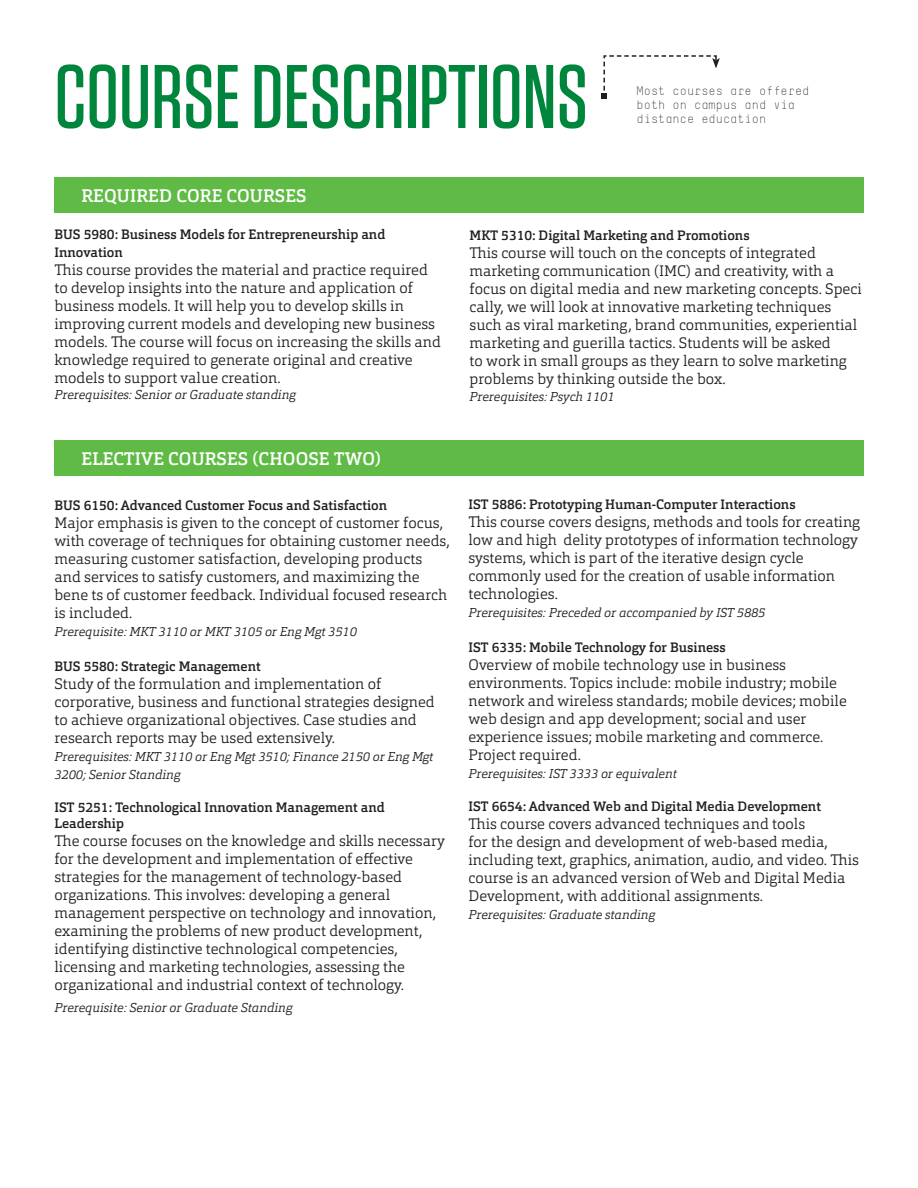
<style>
.page{position:relative;width:918px;height:1188px;background:#fff}
.page>*{position:absolute;margin:0;border:0;box-sizing:border-box;transform-origin:0 0}
.t1{font:500 90px "Tungsten";color:#00853d}
.t2{font:500 18px "Orgon Slab";letter-spacing:.01em;color:#fff}
.t3{font:300 15px/18px "Orgon Slab";color:#231f20}
.Smallest_header{font:500 13.5px/18px "Orgon Slab";color:#231f20}
.t4{font:italic 300 12.75px/18px "Orgon Slab";color:#231f20}
.t5{font:300 12px/14.4px "TSTAR Mono Round";color:#231f20}
</style>
<div class="page">
<div style="left:54px;top:177px;width:810px;height:36px;background:#60bb46"></div>
<div style="left:54px;top:441px;width:810px;height:35px;background:#60bb46"></div>
<svg style="left:601px;top:55px;width:119px;height:44px"></svg>
<p class="t1" style="left:54px;top:50px;width:535px">COURSE DESCRIPTIONS</p>
<p class="t2" style="left:81px;top:184px;width:227px">REQUIRED CORE COURSES</p>
<p class="t5" style="left:637px;top:83px;width:174px">Most courses are offered both on campus and via distance education</p>
<p class="Smallest_header" style="left:54px;top:225px;width:332px">BUS 5980: Business Models for Entrepreneurship and<br>Innovation</p>
<p class="t3" style="left:54px;top:261px;width:388px">This course provides the material and practice required to develop insights into the nature and application of business models. It will help you to develop skills in improving current models and developing new business models. The course will focus on increasing the skills and knowledge required to generate original and creative models to support value creation.</p>
<p class="t4" style="left:54px;top:386px;width:243px">Prerequisites: Senior or Graduate standing</p>
<p class="t2" style="left:81px;top:447px;width:301px">ELECTIVE COURSES (CHOOSE TWO)</p>
<p class="Smallest_header" style="left:54px;top:496px;width:334px">BUS 6150: Advanced Customer Focus and Satisfaction</p>
<p class="t3" style="left:54px;top:514px;width:397px">Major emphasis is given to the concept of customer focus, with coverage of techniques for obtaining customer needs, measuring customer satisfaction, developing products and services to satisfy customers, and maximizing the bene ts of customer feedback. Individual focused research is included.</p>
<p class="t4" style="left:54px;top:623px;width:304px">Prerequisite: MKT 3110 or MKT 3105 or Eng Mgt 3510</p>
<p class="Smallest_header" style="left:54px;top:657px;width:208px">BUS 5580: Strategic Management</p>
<p class="t3" style="left:54px;top:674px;width:382px">Study of the formulation and implementation of corporative, business and functional strategies designed to achieve organizational objectives. Case studies and research reports may be used extensively.</p>
<p class="t4" style="left:54px;top:747px;width:380px">Prerequisites: MKT 3110 or Eng Mgt 3510; Finance 2150 or Eng Mgt<br>3200; Senior Standing</p>
<p class="Smallest_header" style="left:54px;top:799px;width:332px;line-height:16.5px">IST 5251: Technological Innovation Management and<br>Leadership</p>
<p class="t3" style="left:54px;top:832px;width:392px">The course focuses on the knowledge and skills necessary for the development and implementation of effective strategies for the management of technology-based organizations. This involves: developing a general management perspective on technology and innovation, examining the problems of new product development, identifying distinctive technological competencies, licensing and marketing technologies, assessing the organizational and industrial context of technology.</p>
<p class="t4" style="left:54px;top:998px;width:239px">Prerequisite: Senior or Graduate Standing</p>
<p class="Smallest_header" style="left:470px;top:226px;width:282px">MKT 5310: Digital Marketing and Promotions</p>
<p class="t3" style="left:470px;top:244px;width:394px">This course will touch on the concepts of integrated marketing communication (IMC) and creativity, with a focus on digital media and new marketing concepts. Speci cally, we will look at innovative marketing techniques such as viral marketing, brand communities, experiential marketing and guerilla tactics. Students will be asked<br>to work in small groups as they learn to solve marketing problems by thinking outside the box.</p>
<p class="t4" style="left:470px;top:387px;width:146px">Prerequisites: Psych 1101</p>
<p class="Smallest_header" style="left:468px;top:495px;width:329px">IST 5886: Prototyping Human-Computer Interactions</p>
<p class="t3" style="left:468px;top:513px;width:393px">This course covers designs, methods and tools for creating low and high delity prototypes of information technology systems, which is part of the iterative design cycle commonly used for the creation of usable information technologies.</p>
<p class="t4" style="left:468px;top:604px;width:298px">Prerequisites: Preceded or accompanied by IST 5885</p>
<p class="Smallest_header" style="left:468px;top:638px;width:259px">IST 6335: Mobile Technology for Business</p>
<p class="t3" style="left:468px;top:655px;width:380px">Overview of mobile technology use in business environments. Topics include: mobile industry; mobile network and wireless standards; mobile devices; mobile web design and app development; social and user experience issues; mobile marketing and commerce.<br>Project required.</p>
<p class="t4" style="left:468px;top:764px;width:210px">Prerequisites: IST 3333 or equivalent</p>
<p class="Smallest_header" style="left:468px;top:797px;width:354px">IST 6654: Advanced Web and Digital Media Development</p>
<p class="t3" style="left:468px;top:814px;width:392px">This course covers advanced techniques and tools<br>for the design and development of web-based media, including text, graphics, animation, audio, and video. This course is an advanced version of Web and Digital Media Development, with additional assignments.</p>
<p class="t4" style="left:468px;top:905px;width:188px">Prerequisites: Graduate standing</p>
</div>
